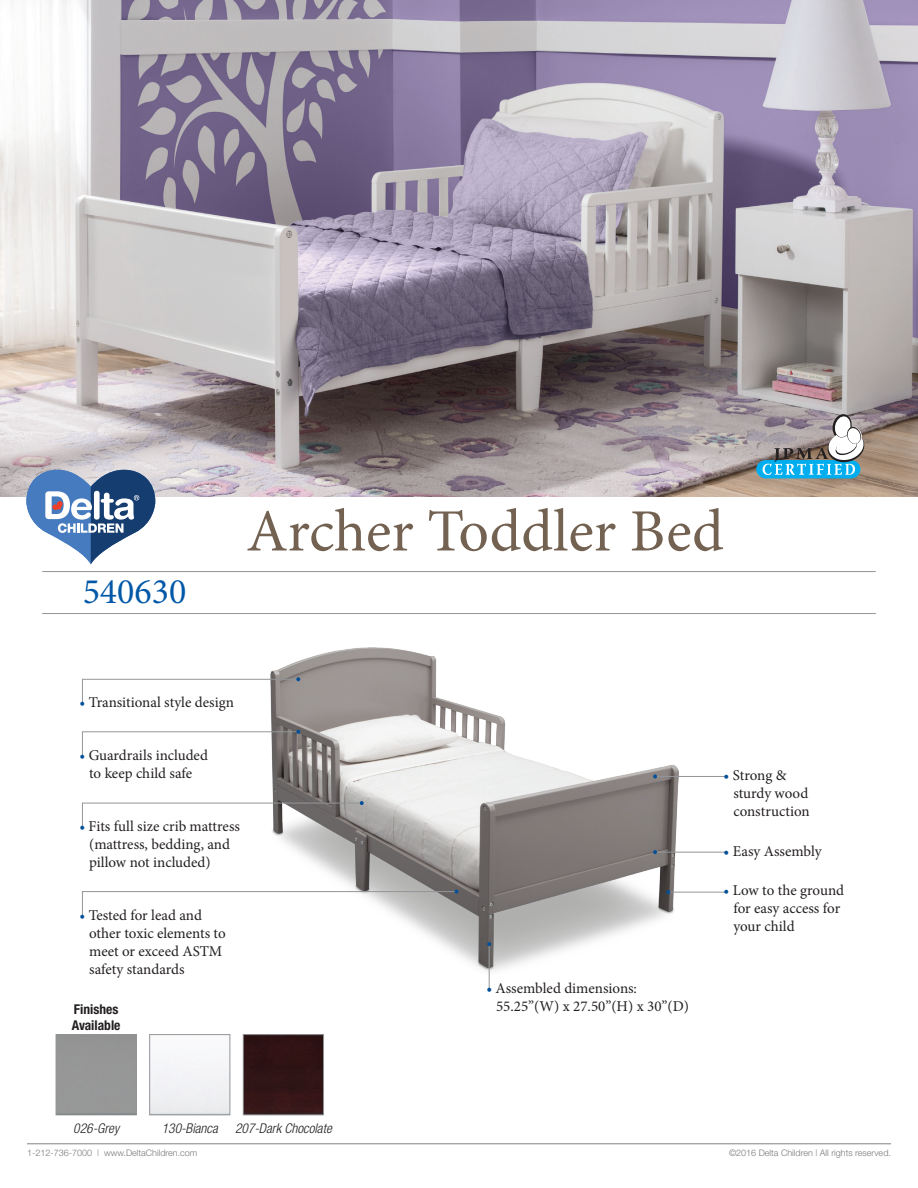
<style>
.page{position:relative;width:918px;height:1188px;background:#fff}
.page>*{position:absolute;margin:0;border:0;box-sizing:border-box;transform-origin:0 0}
.t1{font:60px "Minion Pro";color:#736151}
.t2{font:36px "Minion Pro";color:#0158a7}
.t3{font:15px/18px "Minion Pro";color:#231f20}
.t4{font:italic 300 condensed 13.5px "Helvetica Neue";color:#231f20}
.t5{font:700 condensed 13.5px/16.2px "Helvetica Neue";color:#231f20}
.t6{font:300 9px "Helvetica Neue";color:#787a7d}
.s1{color:#03509a}
</style>
<div class="page">
<hr style="left:27px;top:1143px;width:864px;height:1px;background:#808285">
<img style="left:0;top:0;width:918px;height:497px">
<img style="left:270px;top:647px;width:409px;height:327px">
<svg style="left:82px;top:890px;width:376px;height:27px"></svg>
<svg style="left:82px;top:677px;width:218px;height:28px"></svg>
<svg style="left:82px;top:730px;width:218px;height:28px"></svg>
<svg style="left:82px;top:801px;width:282px;height:28px"></svg>
<hr style="left:489px;top:944px;width:1px;height:48px;background:#939598">
<svg style="left:487px;top:942px;width:4px;height:4px"></svg>
<hr style="left:655px;top:776px;width:72px;height:1px;background:#939598">
<svg style="left:653px;top:774px;width:4px;height:4px"></svg>
<hr style="left:668px;top:892px;width:59px;height:1px;background:#939598">
<svg style="left:666px;top:890px;width:4px;height:4px"></svg>
<hr style="left:655px;top:852px;width:72px;height:1px;background:#939598">
<svg style="left:653px;top:850px;width:4px;height:4px"></svg>
<hr style="left:42px;top:613px;width:834px;height:1px;background:#939598">
<hr style="left:42px;top:571px;width:834px;height:1px;background:#939598">
<svg style="left:26px;top:470px;width:129px;height:94px"></svg>
<svg style="left:755px;top:411px;width:112px;height:69px;background:#89a3af"></svg>
<div style="left:56px;top:1034px;width:81px;height:81px;border:1px solid #939598"></div>
<div style="left:149px;top:1034px;width:81px;height:81px;border:1px solid #939598"></div>
<div style="left:245px;top:1036px;width:77px;height:77px;background:#311415"></div>
<div style="left:243px;top:1034px;width:81px;height:81px;border:1px solid #939598"></div>
<h2 class="t2" style="left:83px;top:567px;width:105px">540630</h2>
<h1 class="t1" style="left:246px;top:491px;width:479px">Archer Toddler Bed</h1>
<p class="t3" style="left:79px;top:694px;width:156px"><span class="s1">•</span> Transitional style design</p>
<p class="t3" style="left:79px;top:746px;width:130px;text-align:center"><span class="s1">•</span> Guardrails included to keep child safe</p>
<p class="t3" style="left:89px;top:817px;width:152px;text-indent:-10px"><span class="s1">•</span> Fits full size crib mattress (mattress, bedding, and pillow not included)</p>
<p class="t3" style="left:89px;top:906px;width:138px;text-indent:-10px"><span class="s1">•</span> Tested for lead and other toxic elements to meet or exceed ASTM safety standards</p>
<p class="t5" style="left:72px;top:1001px;width:50px">Finishes<br>Available</p>
<p class="t3" style="left:496px;top:980px;width:194px;text-indent:-10px"><span class="s1">•</span> Assembled dimensions:<br>55.25”(W) x 27.50”(H) x 30”(D)</p>
<p class="t3" style="left:733px;top:766px;width:78px;text-indent:-10px"><span class="s1">•</span> Strong &amp; sturdy wood construction</p>
<p class="t3" style="left:724px;top:842px;width:100px"><span class="s1">•</span> Easy Assembly</p>
<p class="t3" style="left:733px;top:882px;width:112px;text-indent:-10px"><span class="s1">•</span> Low to the ground for easy access for your child</p>
<p class="t4" style="left:73px;top:1120px;width:47px">026-Grey</p>
<p class="t4" style="left:162px;top:1120px;width:58px">130-Bianca</p>
<p class="t4" style="left:167px;top:1120px;width:47px">026-Grey</p>
<p class="t4" style="left:235px;top:1120px;width:98px">207-Dark C ocolate</p>
<p class="t4" style="left:71px;top:1120px;width:51px">001-Black</p>
<p class="t4" style="left:258px;top:1120px;width:53px">100-White</p>
<p class="t6" style="left:27px;top:1147px;width:172px">1-212-736-7000 | www.DeltaChildren.com</p>
<p class="t6" style="left:729px;top:1147px;width:163px">©2016 Delta Children | All rights reserved.</p>
</div>
